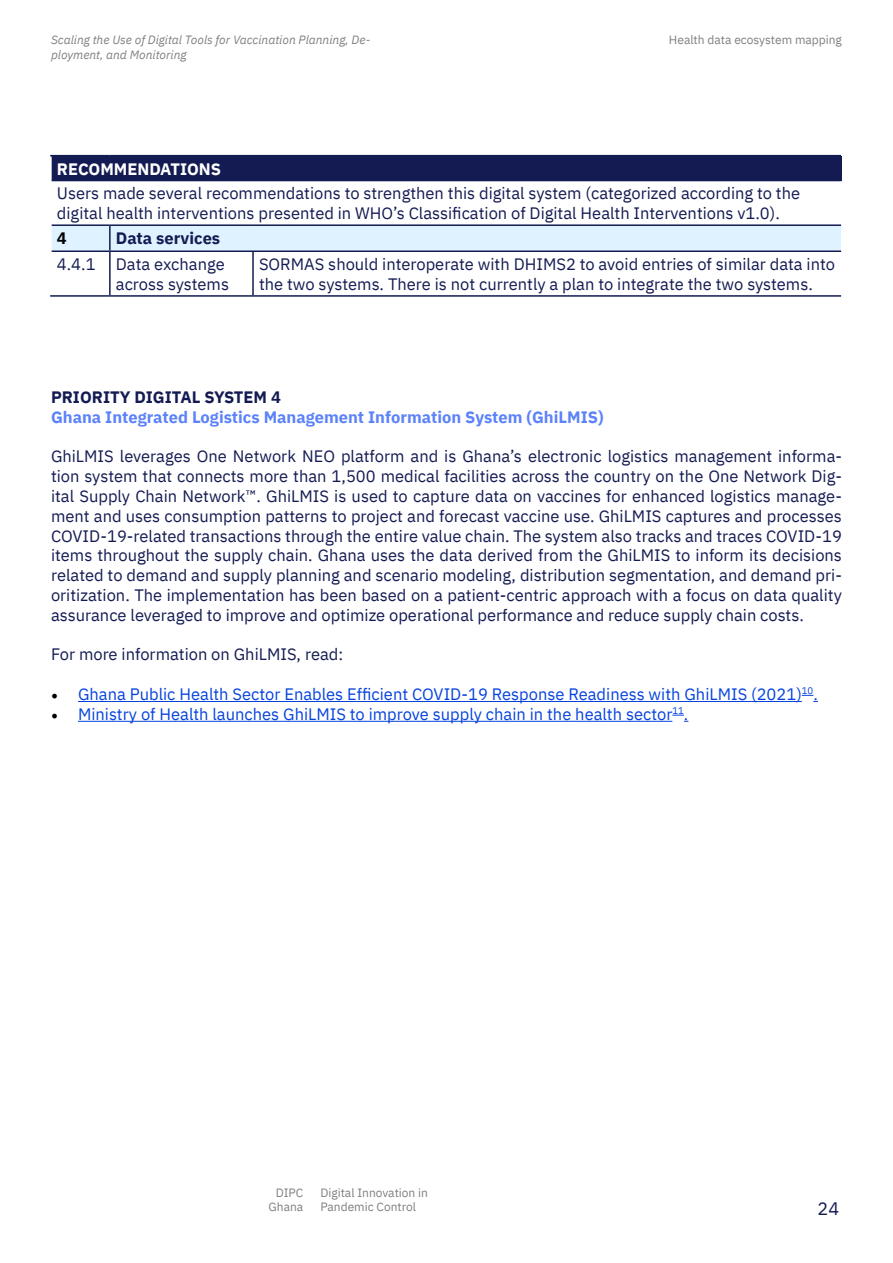
<style>
.page{position:relative;width:893px;height:1263px;background:#fff}
.page>*{position:absolute;margin:0;border:0;box-sizing:border-box;transform-origin:0 0}
.t1{font:18px "IBM Plex Sans";color:#141b52}
.t2{font:16.5px/19.8px "IBM Plex Sans";color:#141b52}
.t3{font:16.5px "IBM Plex Sans";color:#0643de}
.t4{font:700 16.5px "IBM Plex Sans";color:#5c82fa}
.t5{font:700 16.5px "IBM Plex Sans";color:#141b52}
.t6{font:700 16.5px "IBM Plex Sans";color:#fff}
.t7{font:700 16.5px "IBM Plex Sans";color:#000}
.t8{font:italic 12px "IBM Plex Sans";color:#808080}
.t9{font:12px/14.4px "IBM Plex Sans";color:#808080}
.s1{font-family:"Minion Pro";font-size:18px;color:#000}
</style>
<div class="page">
<div style="left:51px;top:156px;width:790px;height:25px;background:#141b52"></div>
<svg style="left:52px;top:181px;width:789px;height:1px"></svg>
<div style="left:52px;top:226px;width:789px;height:24px;background:#def2ff"></div>
<hr style="left:50px;top:156px;width:2px;height:25px;background:#fff">
<hr style="left:50px;top:155px;width:60px;height:1px;background:#141b52">
<hr style="left:110px;top:155px;width:143px;height:1px;background:#141b52">
<hr style="left:253px;top:155px;width:588px;height:1px;background:#141b52">
<hr style="left:52px;top:224px;width:58px;height:2px;background:#141b52">
<hr style="left:110px;top:224px;width:143px;height:2px;background:#141b52">
<hr style="left:253px;top:224px;width:588px;height:2px;background:#141b52">
<hr style="left:52px;top:250px;width:58px;height:2px;background:#141b52">
<hr style="left:110px;top:250px;width:143px;height:2px;background:#141b52">
<hr style="left:253px;top:250px;width:588px;height:2px;background:#141b52">
<hr style="left:50px;top:295px;width:60px;height:2px;background:#141b52">
<hr style="left:110px;top:295px;width:143px;height:2px;background:#141b52">
<hr style="left:253px;top:295px;width:588px;height:2px;background:#141b52">
<hr style="left:109px;top:226px;width:2px;height:24px;background:#141b52">
<hr style="left:109px;top:252px;width:2px;height:43px;background:#141b52">
<hr style="left:252px;top:252px;width:2px;height:43px;background:#141b52">
<hr style="left:78px;top:701px;width:724px;height:1px;background:#0643de">
<svg style="left:802px;top:695px;width:16px;height:7px"></svg>
<hr style="left:78px;top:721px;width:594px;height:1px;background:#0643de">
<svg style="left:672px;top:715px;width:16px;height:7px"></svg>
<p class="t8" style="left:51px;top:31px;width:321px">Scaling the Use of Digital Tools for Vaccination Planning, De-</p>
<p class="t9" style="left:669px;top:32px;width:174px">Health data ecosystem mapping</p>
<p class="t8" style="left:51px;top:45px;width:137px">ployment, and Monitoring</p>
<p class="t6" style="left:57px;top:156px;width:166px">RECOMMENDATIONS</p>
<p class="t2" style="left:57px;top:182px;width:745px">Users made several recommendations to strengthen this digital system (categorized according to the digital health interventions presented in WHO’s Classification of Digital Health Interventions v1.0).</p>
<p class="t7" style="left:57px;top:225px;width:11px">4</p>
<p class="t5" style="left:116px;top:225px;width:106px">Data services</p>
<p class="t2" style="left:57px;top:253px;width:174px;text-align:right">4.4.1 Data exchange across systems</p>
<p class="t2" style="left:259px;top:253px;width:578px">SORMAS should interoperate with DHIMS2 to avoid entries of similar data into the two systems. There is not currently a plan to integrate the two systems.</p>
<p class="t5" style="left:51px;top:384px;width:231px">PRIORITY DIGITAL SYSTEM 4</p>
<p class="t4" style="left:51px;top:404px;width:554px">Ghana Integrated Logistics Management Information System (GhiLMIS)</p>
<p class="t2" style="left:51px;top:445px;width:792px;text-align:justify">GhiLMIS leverages One Network NEO platform and is Ghana’s electronic logistics management informa&shy;tion system that connects more than 1,500 medical facilities across the country on the One Network Dig&shy;ital Supply Chain Network™. GhiLMIS is used to capture data on vaccines for enhanced logistics manage&shy;ment and uses consumption patterns to project and forecast vaccine use. GhiLMIS captures and processes COVID-19-related transactions through the entire value chain. The system also tracks and traces COVID-19 items throughout the supply chain. Ghana uses the data derived from the GhiLMIS to inform its decisions related to demand and supply planning and scenario modeling, distribution segmentation, and demand pri&shy;oritization. The implementation has been based on a patient-centric approach with a focus on data quality assurance leveraged to improve and optimize operational performance and reduce supply chain costs.</p>
<p class="t2" style="left:51px;top:643px;width:294px">For more information on GhiLMIS, read:</p>
<p class="t3" style="left:51px;top:681px;width:768px"><span class="s1">•</span> Ghana Public Health Sector Enables Efficient COVID-19 Response Readiness with GhiLMIS (2021)<sup>10</sup>.</p>
<p class="t3" style="left:51px;top:701px;width:639px"><span class="s1">•</span> Ministry of Health launches GhiLMIS to improve supply chain in the health sector<sup>11</sup>.</p>
<p class="t9" style="left:269px;top:1184px;width:36px;text-align:right">DIPC<br>Ghana</p>
<p class="t9" style="left:320px;top:1184px;width:109px">Digital Innovation in<br>Pandemic Control</p>
<p class="t1" style="left:817px;top:1195px;width:23px">24</p>
</div>
